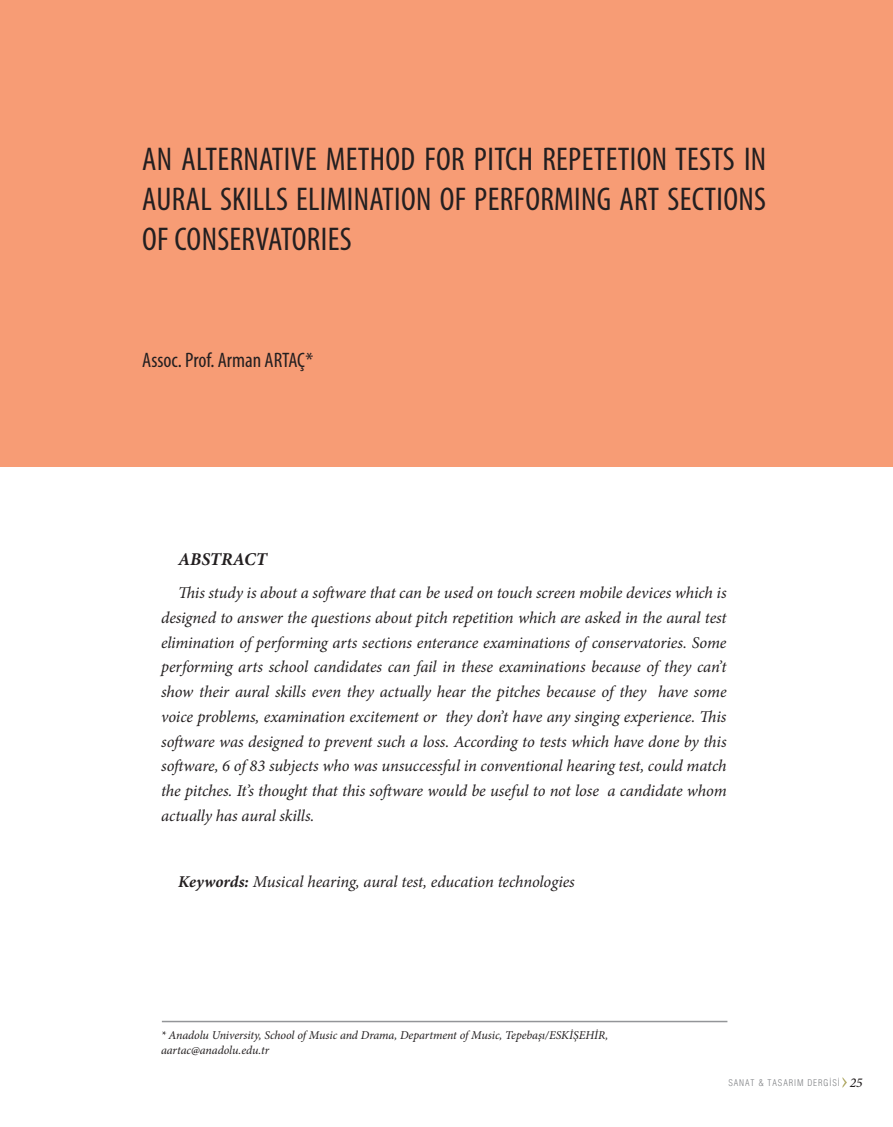
<style>
.page{position:relative;width:893px;height:1127px;background:#fff}
.page>*{position:absolute;margin:0;border:0;box-sizing:border-box;transform-origin:0 0}
.t1{font:condensed 33px/39.6px "Myriad Pro";letter-spacing:.01em;color:#231f20;text-align:justify}
.t2{font:condensed 21px "Myriad Pro";color:#231f20}
.t3{font:italic 700 18px "Minion Pro";color:#231f20}
.t4{font:italic 16.5px/24.8px "Minion Pro";letter-spacing:-.005em;color:#231f20;text-align:justify}
.t5{font:italic 12px/15px "Minion Pro";letter-spacing:-.005em;color:#231f20}
.t6{font:300 condensed 9px "Helvetica";letter-spacing:.1em;color:#808285}
.s1{font-weight:700}
.s2{font-family:"Minion Pro";font-weight:500;font-style:italic;font-stretch:normal;font-size:13.5px;color:#231f20}
</style>
<div class="page">
<svg style="left:842px;top:1077px;width:5px;height:11px"></svg>
<hr style="left:162px;top:1021px;width:565px;height:1px;background:#939598">
<div style="left:0;top:0;width:892px;height:466px;background:#f79c75"></div>
<h1 class="t1" style="left:142px;top:139px;width:625px">AN ALTERNATIVE METHOD FOR PITCH REPETETION TESTS IN AURAL SKILLS ELIMINATION OF PERFORMING ART SECTIONS OF CONSERVATORIES</h1>
<p class="t2" style="left:142px;top:348px;width:173px">Assoc. Prof. Arman ARTAÇ*</p>
<p class="t3" style="left:178px;top:546px;width:91px">ABSTRACT</p>
<p class="t4" style="left:161px;top:580px;width:567px;text-indent:17px">This study is about a software that can be used on touch screen mobile devices which is designed to answer the questions about pitch repetition which are asked in the aural test elimination of performing arts sections enterance examinations of conservatories. Some performing arts school candidates can fail in these examinations because of they can’t show their aural skills even they actually hear the pitches because of they have some voice problems, examination excitement or they don’t have any singing experience. This software was designed to prevent such a loss. According to tests which have done by this software, 6 of 83 subjects who was unsuccessful in conventional hearing test, could match the pitches. It’s thought that this software would be useful to not lose a candidate whom actually has aural skills.</p>
<p class="t4" style="left:178px;top:870px;width:398px"><span class="s1">Keywords:</span> Musical hearing, aural test, education technologies</p>
<p class="t5" style="left:161px;top:1027px;width:449px">* Anadolu University, School of Music and Drama, Department of Music, Tepebaşı/ESKİŞEHİR, aartac@anadolu.edu.tr</p>
<p class="t6" style="left:728px;top:1078px;width:136px">SANAT &amp; TASARIM DERGİSİ <span class="s2">25</span></p>
</div>
